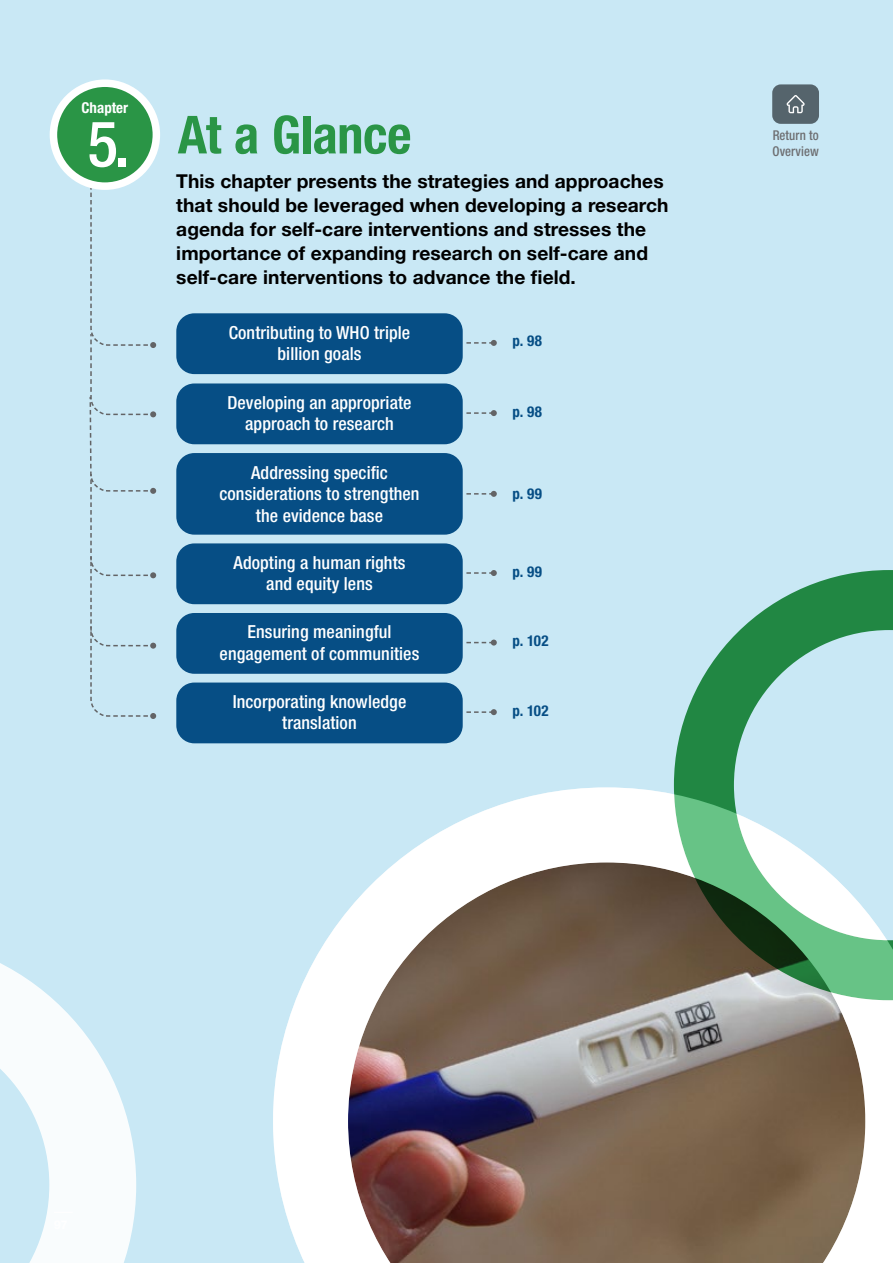
<style>
.page{position:relative;width:893px;height:1263px;background:#fff}
.page>*{position:absolute;margin:0;border:0;box-sizing:border-box;transform-origin:0 0}
.chapter_number{font:500 condensed 63.75px "Helvetica Neue LT Std";color:#fff}
.AtA_Glance{font:700 condensed 52.5px "Helvetica Neue LT Std";letter-spacing:-.01em;color:#2a9546}
.text_style{font:700 19.2px/24px "Helvetica Neue LT Std";letter-spacing:.005em;color:#000}
.text_style-2{font:500 condensed 18px/21.6px "Helvetica Neue LT Std";letter-spacing:.005em;color:#fff;text-align:center}
.Main_Text{font:700 condensed 15px "Helvetica Neue LT Std";letter-spacing:.025em;color:#064e85}
.Paragraph_Style_7{font:700 condensed 15px "Helvetica Neue LT Std";color:#fff}
.text_style-3{font:500 condensed 13.5px/16.2px "Helvetica Neue LT Std";letter-spacing:.005em;color:#6d6e71;scale:.95 1}
</style>
<div class="page">
<div style="left:0;top:0;width:892px;height:1263px;background:#c9e8f5"></div>
<svg style="left:89px;top:178px;width:67px;height:541px"></svg>
<div style="left:53px;top:83px;width:103px;height:103px;background:#2a9546;border-radius:50%"></div>
<div style="left:50px;top:79px;width:110px;height:111px;border:8px solid #fff;border-radius:50%"></div>
<div style="left:772px;top:84px;width:47px;height:40px;background:#55646c;border-radius:9px"></div>
<svg style="left:786px;top:95px;width:19px;height:18px"></svg>
<svg style="left:466px;top:340px;width:31px;height:6px"></svg>
<svg style="left:466px;top:410px;width:31px;height:6px"></svg>
<svg style="left:466px;top:570px;width:31px;height:6px"></svg>
<svg style="left:466px;top:640px;width:31px;height:6px"></svg>
<svg style="left:466px;top:709px;width:31px;height:6px"></svg>
<div style="left:176px;top:313px;width:287px;height:61px;background:#064e85;border-radius:18px"></div>
<div style="left:176px;top:383px;width:287px;height:61px;background:#064e85;border-radius:18px"></div>
<div style="left:176px;top:543px;width:287px;height:61px;background:#064e85;border-radius:18px"></div>
<div style="left:176px;top:613px;width:287px;height:61px;background:#064e85;border-radius:18px"></div>
<div style="left:176px;top:682px;width:287px;height:61px;background:#064e85;border-radius:18px"></div>
<svg style="left:466px;top:491px;width:31px;height:6px"></svg>
<div style="left:176px;top:453px;width:287px;height:82px;background:#064e85;border-radius:18px"></div>
<svg style="left:674px;top:570px;width:219px;height:217px"></svg>
<svg style="left:273px;top:787px;width:620px;height:476px;background:#9f9c94"></svg>
<svg style="left:0;top:963px;width:136px;height:300px"></svg>
<p class="Paragraph_Style_7" style="left:82px;top:98px;width:48px">Chapter</p>
<p class="chapter_number" style="left:87px;top:106px;width:44px">5.</p>
<p class="AtA_Glance" style="left:178px;top:103px;width:235px">At a Glance</p>
<p class="text_style" style="left:176px;top:168px;width:494px">This chapter presents the strategies and approaches that should be leveraged when developing a research agenda for self-care interventions and stresses the importance of expanding research on self-care and self-care interventions to advance the field.</p>
<p class="text_style-2" style="left:229px;top:321px;width:183px">Contributing to WHO triple billion goals</p>
<p class="text_style-2" style="left:227px;top:391px;width:186px">Developing an appropriate approach to research</p>
<p class="text_style-2" style="left:219px;top:461px;width:202px">Addressing specific considerations to strengthen the evidence base</p>
<p class="text_style-2" style="left:234px;top:551px;width:173px">Adopting a human rights and equity lens</p>
<p class="text_style-2" style="left:220px;top:621px;width:201px">Ensuring meaningful engagement of communities</p>
<p class="text_style-2" style="left:233px;top:690px;width:175px">Incorporating knowledge translation</p>
<p class="Main_Text" style="left:512px;top:332px;width:31px">p. 98</p>
<p class="Main_Text" style="left:512px;top:402px;width:31px">p. 98</p>
<p class="Main_Text" style="left:512px;top:485px;width:31px">p. 99</p>
<p class="Main_Text" style="left:512px;top:562px;width:31px">p. 99</p>
<p class="Main_Text" style="left:512px;top:632px;width:38px">p. 102</p>
<p class="Main_Text" style="left:512px;top:701px;width:38px">p. 102</p>
<p class="text_style-3" style="left:772px;top:127px;width:50px">Return to<br>Overview</p>
</div>
